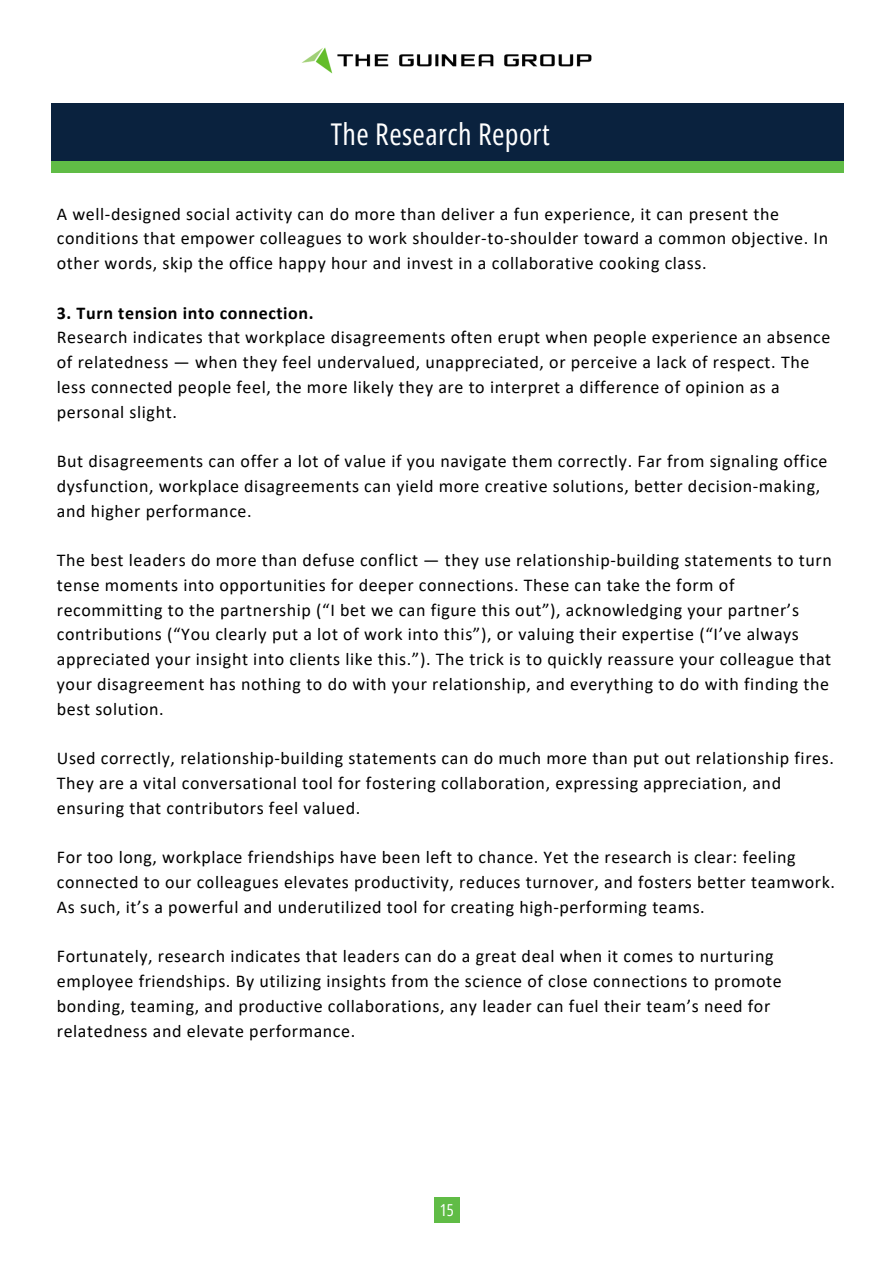
<style>
.page{position:relative;width:894px;height:1264px;background:#fff}
.page>*{position:absolute;margin:0;border:0;box-sizing:border-box;transform-origin:0 0}
.t1{font:30px "Open Sans Condensed";letter-spacing:.015em;color:#fff}
.t2{font:18px/24.8px "Calibri";letter-spacing:.03em;color:#000}
.t3{font:700 18px "Calibri";letter-spacing:.035em;color:#000}
.t4{font:16.5px "Open Sans Condensed";color:#fff}
</style>
<div class="page">
<div style="left:434px;top:1196px;width:25px;height:26px;background:#60bc46"></div>
<img style="left:302px;top:47px;width:290px;height:27px">
<div style="left:51px;top:103px;width:791px;height:59px;background:#0a223e"></div>
<div style="left:51px;top:162px;width:791px;height:10px;background:#60bc46"></div>
<p class="t1" style="left:331px;top:113px;width:220px">The Research Report</p>
<p class="t2" style="left:57px;top:203px;width:772px">A well-designed social activity can do more than deliver a fun experience, it can present the conditions that empower colleagues to work shoulder-to-shoulder toward a common objective. In other words, skip the office happy hour and invest in a collaborative cooking class.</p>
<p class="t3" style="left:57px;top:305px;width:258px">3. Turn tension into connection.</p>
<p class="t2" style="left:57px;top:326px;width:774px">Research indicates that workplace disagreements often erupt when people experience an absence of relatedness — when they feel undervalued, unappreciated, or perceive a lack of respect. The less connected people feel, the more likely they are to interpret a difference of opinion as a personal slight.</p>
<p class="t2" style="left:57px;top:450px;width:772px">But disagreements can offer a lot of value if you navigate them correctly. Far from signaling office dysfunction, workplace disagreements can yield more creative solutions, better decision-making, and higher performance.</p>
<p class="t2" style="left:57px;top:549px;width:776px">The best leaders do more than defuse conflict — they use relationship-building statements to turn tense moments into opportunities for deeper connections. These can take the form of recommitting to the partnership (“I bet we can figure this out”), acknowledging your partner’s contributions (“You clearly put a lot of work into this”), or valuing their expertise (“I’ve always appreciated your insight into clients like this.”). The trick is to quickly reassure your colleague that your disagreement has nothing to do with your relationship, and everything to do with finding the best solution.</p>
<p class="t2" style="left:57px;top:747px;width:778px">Used correctly, relationship-building statements can do much more than put out relationship fires.<br>They are a vital conversational tool for fostering collaboration, expressing appreciation, and ensuring that contributors feel valued.</p>
<p class="t2" style="left:57px;top:846px;width:779px">For too long, workplace friendships have been left to chance. Yet the research is clear: feeling connected to our colleagues elevates productivity, reduces turnover, and fosters better teamwork.<br>As such, it’s a powerful and underutilized tool for creating high-performing teams.</p>
<p class="t2" style="left:57px;top:945px;width:726px">Fortunately, research indicates that leaders can do a great deal when it comes to nurturing employee friendships. By utilizing insights from the science of close connections to promote bonding, teaming, and productive collaborations, any leader can fuel their team’s need for relatedness and elevate performance.</p>
<h1 class="t4" style="left:440px;top:1198px;width:15px">15</h1>
</div>
